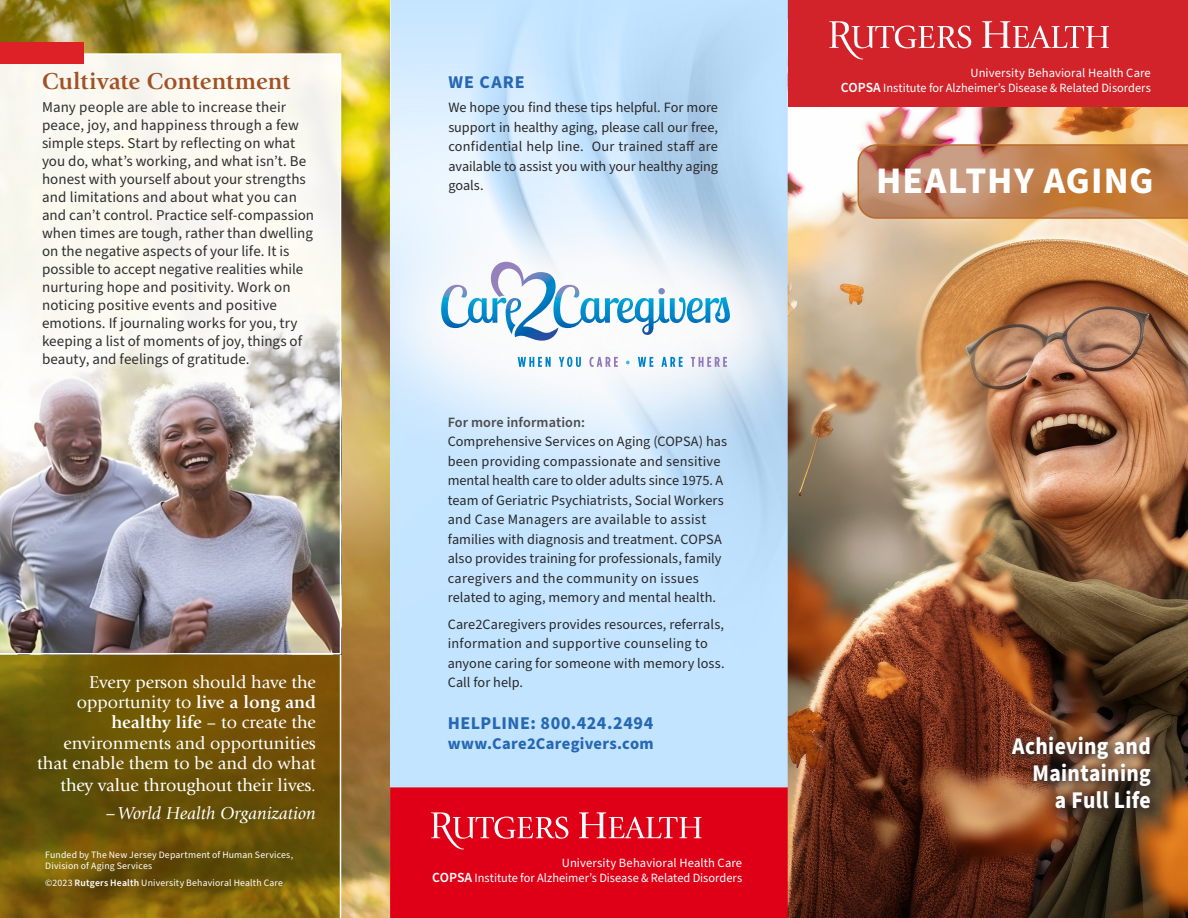
<style>
.page{position:relative;width:1188px;height:918px;background:#fff}
.page>*{position:absolute;margin:0;border:0;box-sizing:border-box;transform-origin:0 0}
.t1{font:700 37.5px "Source Sans Pro";letter-spacing:.025em;color:#fff}
.t2{font:700 24px/27px "Source Sans Pro";letter-spacing:.015em;color:#fff;text-align:right;scale:.9 1}
.t3{font:700 24px "Giovanni Std";letter-spacing:.005em;color:#a15124}
.t4{font:18px/20.5px "Giovanni Std";color:#fff;text-align:right}
.t5{font:700 18px "Source Sans Pro";letter-spacing:.03em;color:#2768b2}
.t6{font:italic 18px "Giovanni Std";color:#fff}
.t7{font:700 16.5px "Source Sans Pro";letter-spacing:.015em;color:#2768b2}
.t8{font:15px/18px "Source Sans Pro";letter-spacing:.005em;color:#2e2e2f}
.t9{font:14.25px/19.5px "Source Sans Pro";letter-spacing:.005em;color:#292829}
.t10{font:600 14.25px "Source Sans Pro";letter-spacing:.005em;color:#4d4d4f}
.t11{font:12.6px/15px "Source Sans Pro";letter-spacing:.005em;color:#fff;text-align:right}
.t12{font:9.75px/11.7px "Source Sans Pro";letter-spacing:.02em;color:#fff}
.s1{font-weight:700}
.s2{font-weight:600}
.s3{font-weight:600;font-size:13.95px}
</style>
<div class="page">
<img style="left:0;top:0;width:391px;height:918px">
<img style="left:391px;top:0;width:797px;height:918px">
<svg style="left:0;top:654px;width:341px;height:264px;background:#6f5507"></svg>
<div style="left:788px;top:0;width:400px;height:107px;background:#d2232a"></div>
<img style="left:0;top:53px;width:341px;height:601px">
<svg style="left:431px;top:812px;width:137px;height:37px;background:#e42f42"></svg>
<svg style="left:579px;top:812px;width:123px;height:26px;background:#e63c4e"></svg>
<svg style="left:858px;top:144px;width:330px;height:75px;background:#c08153"></svg>
<svg style="left:518px;top:357px;width:33px;height:10px"></svg>
<svg style="left:559px;top:357px;width:22px;height:10px"></svg>
<svg style="left:589px;top:357px;width:29px;height:10px"></svg>
<svg style="left:626px;top:361px;width:4px;height:3px"></svg>
<svg style="left:638px;top:357px;width:15px;height:10px"></svg>
<svg style="left:661px;top:357px;width:22px;height:10px"></svg>
<svg style="left:691px;top:357px;width:36px;height:10px"></svg>
<svg style="left:441px;top:262px;width:289px;height:79px"></svg>
<svg style="left:1001px;top:725px;width:162px;height:95px;background:#6f4932"></svg>
<svg style="left:829px;top:21px;width:142px;height:38px"></svg>
<svg style="left:982px;top:21px;width:127px;height:27px"></svg>
<div style="left:0;top:42px;width:83px;height:22px;background:#de2027"></div>
<p class="t3" style="left:42px;top:67px;width:250px">Cultivate Contentment</p>
<p class="t8" style="left:42px;top:99px;width:274px">Many people are able to increase their peace, joy, and happiness through a few simple steps. Start by reflecting on what you do, what’s working, and what isn’t. Be honest with yourself about your strengths and limitations and about what you can and can’t control. Practice self-compassion when times are tough, rather than dwelling on the negative aspects of your life. It is possible to accept negative realities while nurturing hope and positivity. Work on noticing positive events and positive emotions. If journaling works for you, try keeping a list of moments of joy, things of beauty, and feelings of gratitude.</p>
<p class="t4" style="left:37px;top:672px;width:280px">Every person should have the opportunity to <span class="s1">live a long and healthy life</span> – to create the environments and opportunities that enable them to be and do what they value throughout their lives.</p>
<p class="t6" style="left:106px;top:803px;width:211px">–World Health Organization</p>
<p class="t12" style="left:45px;top:849px;width:249px">Funded by The New Jersey Department of Human Services,<br>Division of Aging Services</p>
<p class="t12" style="left:45px;top:877px;width:239px">©2023 <span class="s2">Rutgers Health</span> University Behavioral Health Care</p>
<p class="t5" style="left:448px;top:70px;width:78px">WE CARE</p>
<p class="t9" style="left:448px;top:98px;width:271px;text-align:justify">We hope you find these tips helpful. For more support in healthy aging, please call our free, confidential help line. Our trained staff are available to assist you with your healthy aging goals.</p>
<p class="t10" style="left:448px;top:413px;width:139px">For more information:</p>
<p class="t9" style="left:448px;top:432px;width:281px">Comprehensive Services on Aging (COPSA) has been providing compassionate and sensitive mental health care to older adults since 1975. A team of Geriatric Psychiatrists, Social Workers and Case Managers are available to assist families with diagnosis and treatment. COPSA also provides training for professionals, family caregivers and the community on issues related to aging, memory and mental health.</p>
<p class="t9" style="left:448px;top:615px;width:278px">Care2Caregivers provides resources, referrals, information and supportive counseling to anyone caring for someone with memory loss.<br>Call for help.</p>
<p class="t5" style="left:448px;top:711px;width:207px">HELPLINE: 800.424.2494</p>
<p class="t7" style="left:448px;top:732px;width:208px">www.Care2Caregivers.com</p>
<p class="t11" style="left:432px;top:855px;width:311px">University Behavioral Health Care<br><span class="s3">COPSA</span> Institute for Alzheimer’s Disease &amp; Related Disorders</p>
<p class="t11" style="left:841px;top:66px;width:311px">University Behavioral Health Care<br><span class="s3">COPSA</span> Institute for Alzheimer’s Disease &amp; Related Disorders</p>
<p class="t1" style="left:876px;top:155px;width:279px">HEALTHY AGING</p>
<p class="t2" style="left:1012px;top:733px;width:156px">Achieving and<br>Maintaining<br>a Full Life</p>
</div>
